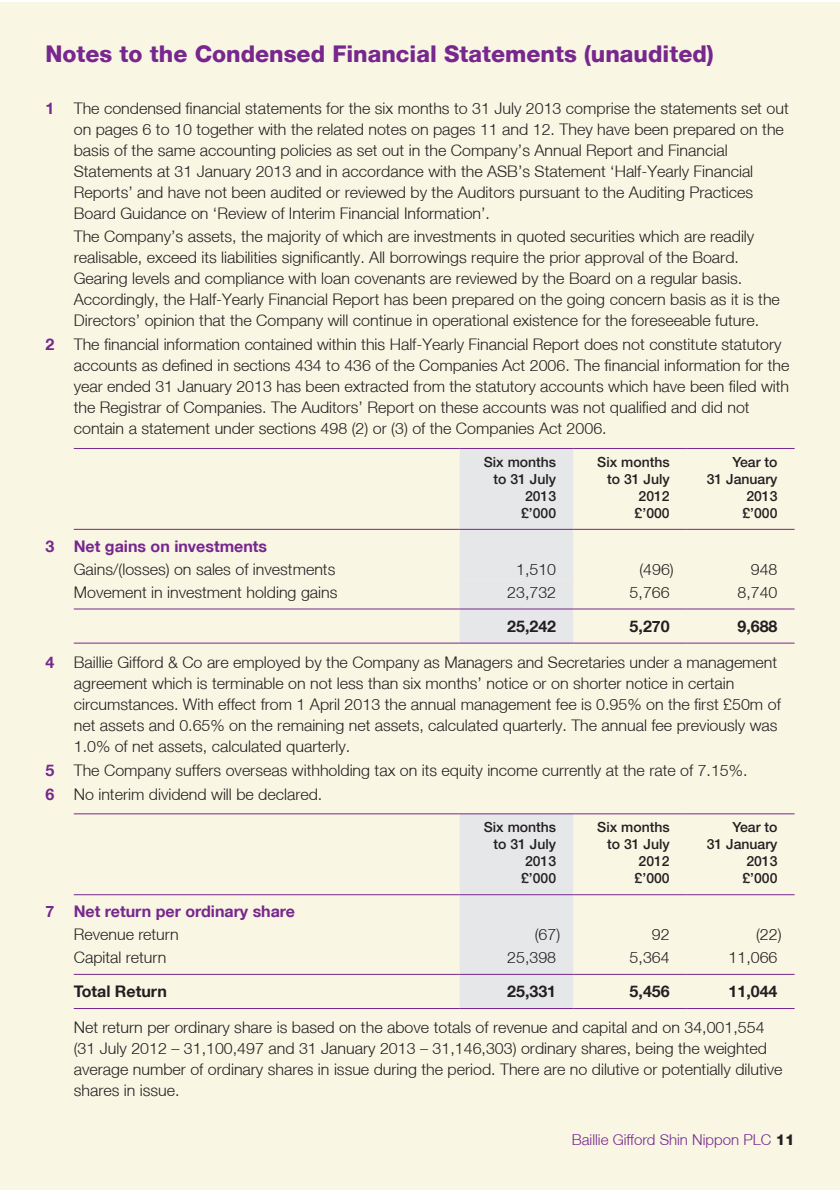
<style>
.page{position:relative;width:840px;height:1191px;background:#fff}
.page>*{position:absolute;margin:0;border:0;box-sizing:border-box;transform-origin:0 0}
.t1{font:800 23px "Helvetica Neue LT";color:#77278d}
.t2{font:300 16px/21px "Helvetica Neue LT";color:#231f20}
.t3{font:700 16px "Helvetica Neue LT";color:#77278d}
.t4{font:700 16px "Helvetica Neue LT";color:#231f20}
.t5{font:300 15px "Helvetica Neue LT";color:#77278d}
.t6{font:500 14px/17px "Helvetica Neue LT Std";color:#231f20;text-align:right}
.s1{font-weight:700;color:#77278d}
.s2{font-weight:800;color:#231f20}
</style>
<div class="page">
<div style="left:0;top:2px;width:839px;height:1187px;background:#f9f6e4"></div>
<div style="left:459px;top:449px;width:114px;height:193px;background:#e6e7e9"></div>
<hr style="left:459px;top:608px;width:114px;height:1px;background:#77278d">
<hr style="left:573px;top:608px;width:113px;height:1px;background:#77278d">
<hr style="left:686px;top:608px;width:108px;height:1px;background:#77278d">
<hr style="left:74px;top:608px;width:385px;height:1px;background:#77278d">
<hr style="left:459px;top:642px;width:114px;height:1px;background:#77278d">
<hr style="left:573px;top:642px;width:113px;height:1px;background:#77278d">
<hr style="left:686px;top:642px;width:108px;height:1px;background:#77278d">
<hr style="left:74px;top:642px;width:385px;height:1px;background:#77278d">
<hr style="left:74px;top:448px;width:385px;height:1px;background:#77278d">
<hr style="left:459px;top:448px;width:114px;height:1px;background:#77278d">
<hr style="left:573px;top:448px;width:113px;height:1px;background:#77278d">
<hr style="left:686px;top:448px;width:108px;height:1px;background:#77278d">
<hr style="left:459px;top:529px;width:114px;height:1px;background:#77278d">
<hr style="left:573px;top:529px;width:113px;height:1px;background:#77278d">
<hr style="left:686px;top:529px;width:108px;height:1px;background:#77278d">
<hr style="left:74px;top:529px;width:385px;height:1px;background:#77278d">
<div style="left:459px;top:814px;width:114px;height:194px;background:#e6e7e9"></div>
<hr style="left:459px;top:974px;width:114px;height:1px;background:#77278d">
<hr style="left:573px;top:974px;width:113px;height:1px;background:#77278d">
<hr style="left:686px;top:974px;width:108px;height:1px;background:#77278d">
<hr style="left:74px;top:974px;width:385px;height:1px;background:#77278d">
<hr style="left:459px;top:1008px;width:114px;height:1px;background:#77278d">
<hr style="left:573px;top:1008px;width:113px;height:1px;background:#77278d">
<hr style="left:686px;top:1008px;width:108px;height:1px;background:#77278d">
<hr style="left:74px;top:1008px;width:385px;height:1px;background:#77278d">
<hr style="left:74px;top:813px;width:385px;height:1px;background:#77278d">
<hr style="left:459px;top:813px;width:114px;height:1px;background:#77278d">
<hr style="left:573px;top:813px;width:113px;height:1px;background:#77278d">
<hr style="left:686px;top:813px;width:108px;height:1px;background:#77278d">
<hr style="left:459px;top:894px;width:114px;height:1px;background:#77278d">
<hr style="left:573px;top:894px;width:113px;height:1px;background:#77278d">
<hr style="left:686px;top:894px;width:108px;height:1px;background:#77278d">
<hr style="left:74px;top:894px;width:385px;height:1px;background:#77278d">
<h1 class="t1" style="left:45px;top:40px;width:669px">Notes to the Condensed Financial Statements (unaudited)</h1>
<p class="t2" style="left:74px;top:97px;width:716px;text-indent:-28px"><span class="s1">1</span> The condensed financial statements for the six months to 31 July 2013 comprise the statements set out on pages 6 to 10 together with the related notes on pages 11 and 12. They have been prepared on the basis of the same accounting policies as set out in the Company’s Annual Report and Financial Statements at 31 January 2013 and in accordance with the ASB’s Statement ‘Half-Yearly Financial Reports’ and have not been audited or reviewed by the Auditors pursuant to the Auditing Practices Board Guidance on ‘Review of Interim Financial Information’.</p>
<p class="t2" style="left:74px;top:226px;width:707px">The Company’s assets, the majority of which are investments in quoted securities which are readily realisable, exceed its liabilities significantly. All borrowings require the prior approval of the Board.<br>Gearing levels and compliance with loan covenants are reviewed by the Board on a regular basis.<br>Accordingly, the Half-Yearly Financial Report has been prepared on the going concern basis as it is the Directors’ opinion that the Company will continue in operational existence for the foreseeable future.</p>
<p class="t2" style="left:74px;top:334px;width:716px;text-indent:-28px"><span class="s1">2</span> The financial information contained within this Half-Yearly Financial Report does not constitute statutory accounts as defined in sections 434 to 436 of the Companies Act 2006. The financial information for the year ended 31 January 2013 has been extracted from the statutory accounts which have been filed with the Registrar of Companies. The Auditors’ Report on these accounts was not qualified and did not contain a statement under sections 498 (2) or (3) of the Companies Act 2006.</p>
<p class="t6" style="left:483px;top:453px;width:74px">Six months to 31 July<br>2013<br>£’000</p>
<p class="t6" style="left:597px;top:453px;width:74px">Six months to 31 July<br>2012<br>£’000</p>
<p class="t6" style="left:706px;top:453px;width:72px">Year to<br>31 January<br>2013<br>£’000</p>
<p class="t3" style="left:45px;top:536px;width:223px">3 Net gains on investments</p>
<p class="t2" style="left:74px;top:558px;width:263px">Gains/(losses) on sales of investments</p>
<p class="t2" style="left:516px;top:558px;width:42px">1,510</p>
<p class="t2" style="left:639px;top:558px;width:36px">(496)</p>
<p class="t2" style="left:750px;top:558px;width:28px">948</p>
<p class="t2" style="left:74px;top:581px;width:265px">Movement in investment holding gains</p>
<p class="t2" style="left:507px;top:581px;width:50px">23,732</p>
<p class="t2" style="left:629px;top:581px;width:42px">5,766</p>
<p class="t2" style="left:737px;top:581px;width:42px">8,740</p>
<p class="t4" style="left:507px;top:616px;width:50px">25,242</p>
<p class="t4" style="left:629px;top:616px;width:42px">5,270</p>
<p class="t4" style="left:737px;top:616px;width:42px">9,688</p>
<p class="t2" style="left:74px;top:651px;width:708px;text-indent:-28px"><span class="s1">4</span> Baillie Gifford &amp; Co are employed by the Company as Managers and Secretaries under a management agreement which is terminable on not less than six months’ notice or on shorter notice in certain circumstances. With effect from 1 April 2013 the annual management fee is 0.95% on the first £50m of net assets and 0.65% on the remaining net assets, calculated quarterly. The annual fee previously was 1.0% of net assets, calculated quarterly.</p>
<p class="t2" style="left:45px;top:758px;width:703px;line-height:23.8px"><span class="s1">5</span> The Company suffers overseas withholding tax on its equity income currently at the rate of 7.15%.<br><span class="s1">6</span> No interim dividend will be declared.</p>
<p class="t6" style="left:483px;top:818px;width:74px">Six months to 31 July<br>2013<br>£’000</p>
<p class="t6" style="left:597px;top:818px;width:74px">Six months to 31 July<br>2012<br>£’000</p>
<p class="t6" style="left:706px;top:818px;width:72px">Year to<br>31 January<br>2013<br>£’000</p>
<p class="t3" style="left:45px;top:902px;width:251px">7 Net return per ordinary share</p>
<p class="t2" style="left:74px;top:923px;width:106px">Revenue return</p>
<p class="t2" style="left:534px;top:923px;width:27px">(67)</p>
<p class="t2" style="left:651px;top:923px;width:19px">92</p>
<p class="t2" style="left:755px;top:923px;width:27px">(22)</p>
<p class="t2" style="left:74px;top:946px;width:94px">Capital return</p>
<p class="t2" style="left:507px;top:946px;width:50px">25,398</p>
<p class="t2" style="left:629px;top:946px;width:42px">5,364</p>
<p class="t2" style="left:728px;top:946px;width:50px">11,066</p>
<p class="t4" style="left:74px;top:981px;width:95px">Total Return</p>
<p class="t4" style="left:507px;top:981px;width:50px">25,331</p>
<p class="t4" style="left:629px;top:981px;width:42px">5,456</p>
<p class="t4" style="left:728px;top:981px;width:50px">11,044</p>
<p class="t2" style="left:74px;top:1016px;width:710px">Net return per ordinary share is based on the above totals of revenue and capital and on 34,001,554 (31 July 2012 – 31,100,497 and 31 January 2013 – 31,146,303) ordinary shares, being the weighted average number of ordinary shares in issue during the period. There are no dilutive or potentially dilutive shares in issue.</p>
<p class="t5" style="left:571px;top:1130px;width:224px">Baillie Gifford Shin Nippon PLC <span class="s2">11</span></p>
</div>
